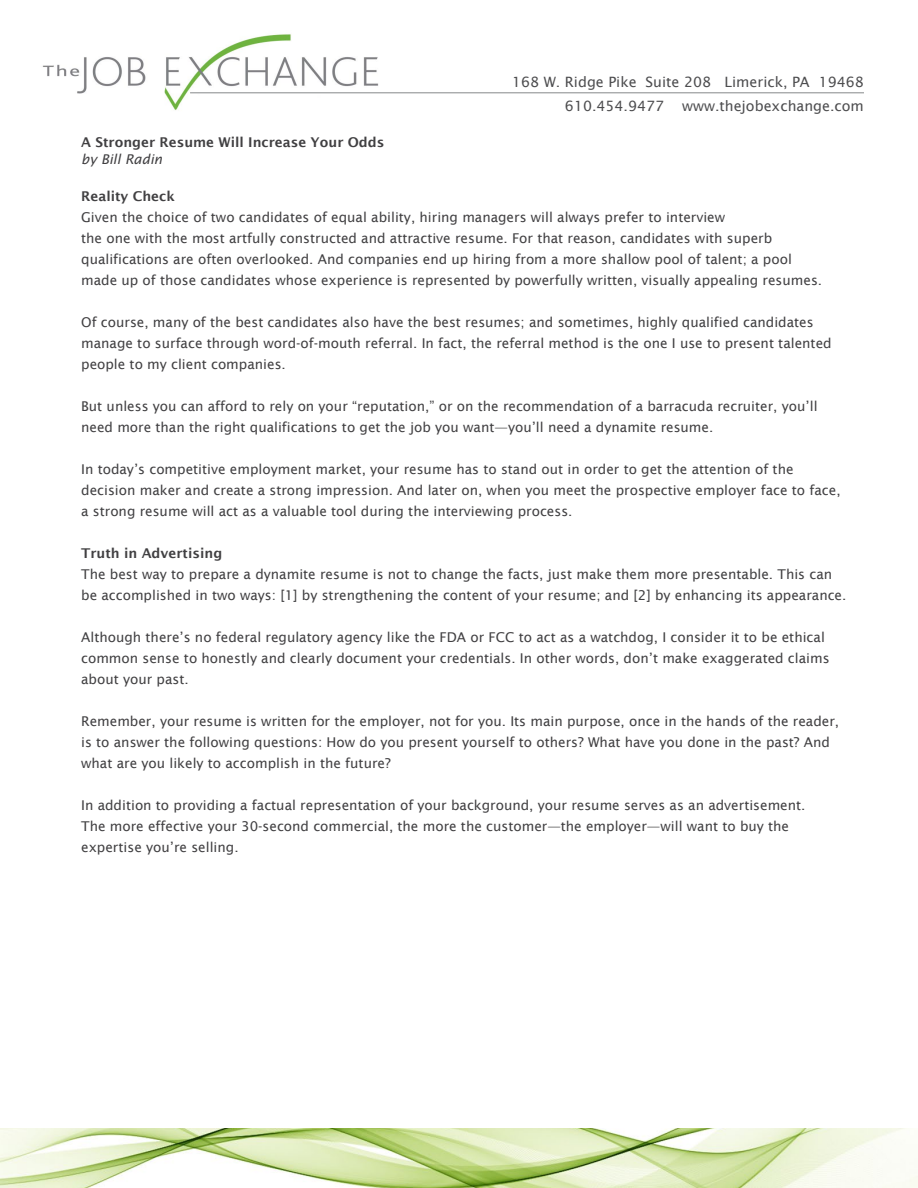
<style>
.page{position:relative;width:918px;height:1188px;background:#fff}
.page>*{position:absolute;margin:0;border:0;box-sizing:border-box;transform-origin:0 0}
.t1{font:14.25px/24px "Lucida Sans";color:#4d4d4f}
.t2{font:13.5px/21px "Lucida Sans";color:#414042}
.t3{font:600 13.5px "Lucida Sans";color:#414042}
.t4{font:italic 13.5px "Lucida Sans";color:#414042}
</style>
<div class="page">
<img style="left:42px;top:34px;width:347px;height:76px">
<hr style="left:190px;top:92px;width:674px;height:1px;background:#86888a">
<img style="left:0;top:1129px;width:918px;height:59px">
<p class="t1" style="left:565px;top:70px;width:300px;text-indent:-53px">168 W. Ridge Pike Suite 208 Limerick, PA 19468<br>610.454.9477</p>
<p class="t1" style="left:682px;top:94px;width:183px">www.thejobexchange.com</p>
<p class="t3" style="left:81px;top:135px;width:305px">A Stronger Resume Will Increase Your Odds</p>
<p class="t4" style="left:81px;top:151px;width:83px">by Bill Radin</p>
<p class="t3" style="left:81px;top:188px;width:95px">Reality Check</p>
<p class="t2" style="left:81px;top:206px;width:742px">Given the choice of two candidates of equal ability, hiring managers will always prefer to interview<br>the one with the most artfully constructed and attractive resume. For that reason, candidates with superb qualifications are often overlooked. And companies end up hiring from a more shallow pool of talent; a pool made up of those candidates whose experience is represented by powerfully written, visually appealing resumes.</p>
<p class="t2" style="left:81px;top:311px;width:752px">Of course, many of the best candidates also have the best resumes; and sometimes, highly qualified candidates manage to surface through word-of-mouth referral. In fact, the referral method is the one I use to present talented people to my client companies.</p>
<p class="t2" style="left:81px;top:395px;width:738px">But unless you can afford to rely on your “reputation,” or on the recommendation of a barracuda recruiter, you’ll need more than the right qualifications to get the job you want—you’ll need a dynamite resume.</p>
<p class="t2" style="left:81px;top:458px;width:761px">In today’s competitive employment market, your resume has to stand out in order to get the attention of the decision maker and create a strong impression. And later on, when you meet the prospective employer face to face, a strong resume will act as a valuable tool during the interviewing process.</p>
<p class="t3" style="left:81px;top:545px;width:143px">Truth in Advertising</p>
<p class="t2" style="left:81px;top:564px;width:767px">The best way to prepare a dynamite resume is not to change the facts, just make them more presentable. This can be accomplished in two ways: [1] by strengthening the content of your resume; and [2] by enhancing its appearance.</p>
<p class="t2" style="left:81px;top:627px;width:750px">Although there’s no federal regulatory agency like the FDA or FCC to act as a watchdog, I consider it to be ethical common sense to honestly and clearly document your credentials. In other words, don’t make exaggerated claims about your past.</p>
<p class="t2" style="left:81px;top:711px;width:760px">Remember, your resume is written for the employer, not for you. Its main purpose, once in the hands of the reader, is to answer the following questions: How do you present yourself to others? What have you done in the past? And what are you likely to accomplish in the future?</p>
<p class="t2" style="left:81px;top:795px;width:726px">In addition to providing a factual representation of your background, your resume serves as an advertisement.<br>The more effective your 30-second commercial, the more the customer—the employer—will want to buy the expertise you’re selling.</p>
</div>
